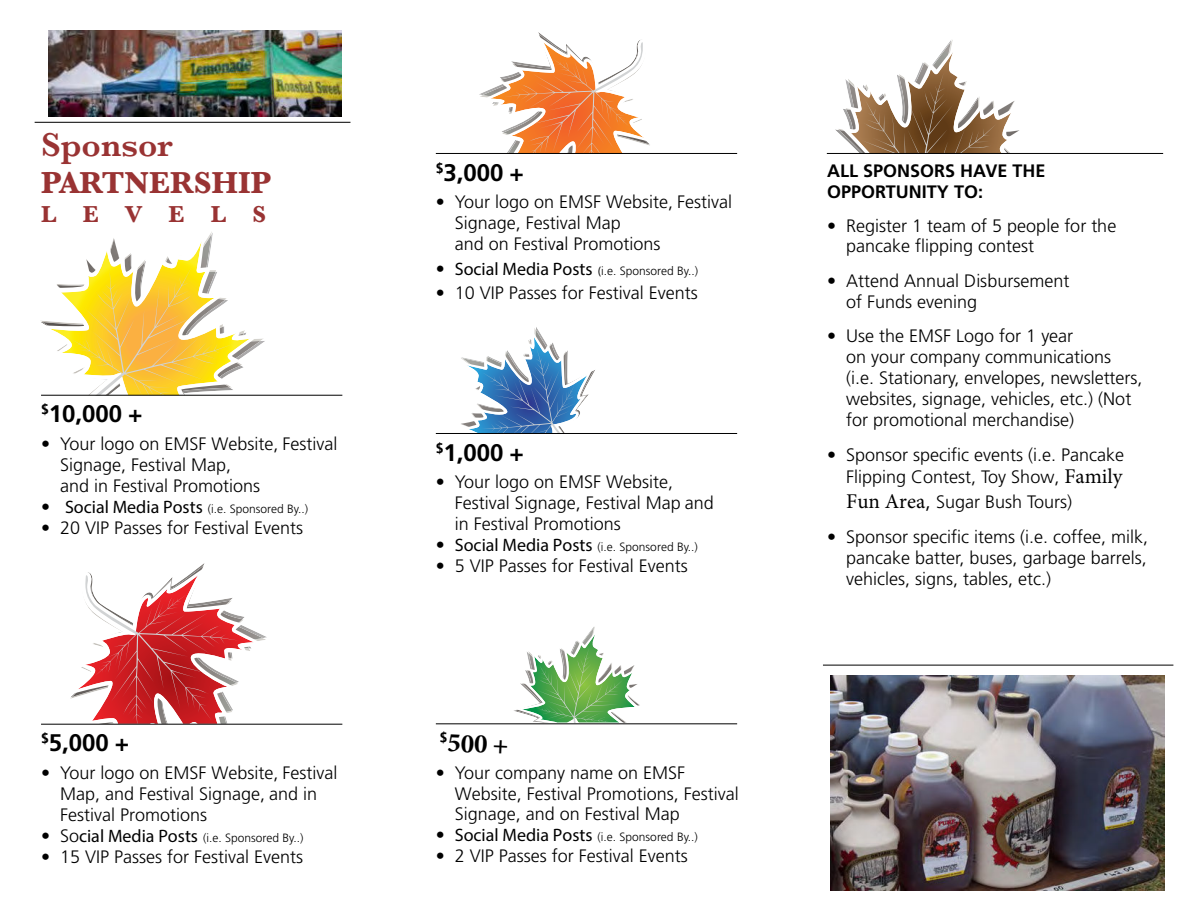
<style>
.page{position:relative;width:1188px;height:918px;background:#fff}
.page>*{position:absolute;margin:0;border:0;box-sizing:border-box;transform-origin:0 0}
.t1{font:600 34.5px "Baskerville";color:#933}
.t2{font:700 31.5px "Baskerville";color:#933}
.t3{font:700 27px "Minion Pro";color:#000}
.t4{font:700 24px "Frutiger LT Std";color:#000}
.t5{font:700 24px "Baskerville";letter-spacing:1.1em;color:#933}
.t6{font:300 18px/20.9px "Frutiger LT Std";color:#000}
.t7{font:700 18px/21px "Frutiger LT Std";color:#000}
.t8{font:300 12px "Frutiger LT Std";color:#000}
.s1{font-size:18px}
.s2{font-family:"Myriad Pro";font-weight:400;font-size:18px}
.s3{font-family:"Myriad Pro";font-weight:400}
.s4{font-family:"Minion Pro";font-weight:400;font-size:21px}
.s5{font-size:21px}
</style>
<div class="page">
<svg style="left:835px;top:40px;width:185px;height:113px"></svg>
<svg style="left:479px;top:32px;width:171px;height:121px"></svg>
<svg style="left:69px;top:563px;width:199px;height:161px"></svg>
<svg style="left:461px;top:327px;width:134px;height:106px"></svg>
<svg style="left:514px;top:627px;width:126px;height:96px"></svg>
<hr style="left:827px;top:153px;width:336px;height:1px;background:#000">
<svg style="left:40px;top:232px;width:226px;height:163px"></svg>
<hr style="left:41px;top:395px;width:301px;height:1px;background:#000">
<hr style="left:436px;top:153px;width:301px;height:1px;background:#000">
<hr style="left:436px;top:433px;width:301px;height:1px;background:#000">
<hr style="left:436px;top:723px;width:301px;height:1px;background:#000">
<hr style="left:41px;top:724px;width:301px;height:1px;background:#000">
<hr style="left:35px;top:122px;width:315px;height:1px;background:#000">
<hr style="left:823px;top:665px;width:350px;height:1px;background:#000">
<img style="left:831px;top:676px;width:334px;height:214px">
<img style="left:48px;top:30px;width:293px;height:86px">
<h1 class="t1" style="left:41px;top:130px;width:133px">Sponsor</h1>
<h2 class="t2" style="left:41px;top:164px;width:231px">PARTNERSHIP</h2>
<h3 class="t5" style="left:41px;top:200px;width:226px">LEVELS</h3>
<h3 class="t4" style="left:41px;top:404px;width:103px"><sup>$</sup>10,000 +</h3>
<p class="t6" style="left:60px;top:435px;width:279px;text-indent:-19px">• Your logo on EMSF Website, Festival<br>Signage, Festival Map,<br>and in Festival Promotions</p>
<p class="t8" style="left:41px;top:504px;width:269px"><span class="s1">•</span> <span class="s2">Social Media Posts</span> (i.e. Sponsored By..)</p>
<p class="t6" style="left:41px;top:518px;width:264px">• 20 VIP Passes for Festival Events</p>
<h3 class="t4" style="left:41px;top:733px;width:90px"><sup>$</sup>5,000 +</h3>
<p class="t6" style="left:60px;top:764px;width:279px;text-indent:-19px">• Your logo on EMSF Website, Festival<br>Map, and Festival Signage, and in<br>Festival Promotions</p>
<p class="t8" style="left:41px;top:833px;width:264px"><span class="s1">• So</span><span class="s2">cial Media Posts</span> (i.e. Sponsored By..)</p>
<p class="t6" style="left:41px;top:847px;width:264px">• 15 VIP Passes for Festival Events</p>
<h3 class="t4" style="left:436px;top:162px;width:90px"><sup>$</sup>3,000 +</h3>
<p class="t6" style="left:455px;top:193px;width:279px;text-indent:-19px">• Your logo on EMSF Website, Festival<br>Signage, Festival Map<br>and on Festiv<span class="s3">a</span>l Promotions</p>
<p class="t8" style="left:436px;top:266px;width:264px"><span class="s1">•</span> <span class="s2">Social Media Posts</span> <span class="s3">(</span>i.e. Sponsored By..)</p>
<p class="t6" style="left:436px;top:283px;width:264px">• 10 VIP Passes for Festival Events</p>
<h3 class="t4" style="left:436px;top:442px;width:90px"><sup>$</sup>1,000 +</h3>
<p class="t6" style="left:455px;top:473px;width:261px;text-indent:-19px">• Your logo on EMSF Website,<br>Festival Signage, Festival Map and in Festival Promotions</p>
<p class="t8" style="left:436px;top:542px;width:264px"><span class="s1">•</span> <span class="s2">Social Media Posts</span> (i.e. Sponsored By..)</p>
<p class="t6" style="left:436px;top:557px;width:253px">• 5 VIP Passes for Festival Events</p>
<h3 class="t3" style="left:441px;top:723px;width:70px;rotate:3deg"><sup>$</sup>500 +</h3>
<p class="t6" style="left:455px;top:763px;width:285px;text-indent:-19px">• Your company name on EMSF<br>Website, Festival Promotions, Festival<br>Signage, and on Festival Map</p>
<p class="t8" style="left:436px;top:832px;width:264px"><span class="s1">•</span> <span class="s2">Social Media Posts</span> (i.e. Sponsored By..)</p>
<p class="t6" style="left:436px;top:847px;width:253px">• 2 VIP Passes for Festival Events</p>
<p class="t7" style="left:827px;top:160px;width:220px">ALL SPONSORS HAVE THE<br>OPPORTUNITY TO:</p>
<p class="t6" style="left:846px;top:217px;width:272px;line-height:20.2px;text-indent:-19px">• Register 1 team of 5 people for the pancake flipping contest</p>
<p class="t6" style="left:846px;top:271px;width:225px;text-indent:-19px">• Attend Annual Disbursement of Funds evening</p>
<p class="t6" style="left:846px;top:327px;width:298px;text-indent:-19px">• Use the EMSF Logo for 1 year<br>on your company communications (i.e. Stationary, envelopes, newsletters, websites, signage, vehicles, etc.) (Not for promotional merchandise)</p>
<p class="t6" style="left:827px;top:445px;width:299px;line-height:22.4px;text-align:right">• Sponsor specific events (i.e. Pancake<br>Flipping Contest, Toy Show, <span class="s4">Family</span></p>
<p class="t6" style="left:846px;top:492px;width:227px"><span class="s4">Fun Area</span><span class="s5">,</span> Sugar Bush Tours)</p>
<p class="t6" style="left:846px;top:528px;width:304px;text-align:justify;text-indent:-19px">• Sponsor specific items (i.e. coffee, milk, pancake batter, buses, garbage barrels, vehicles, signs, tables, etc.)</p>
</div>
